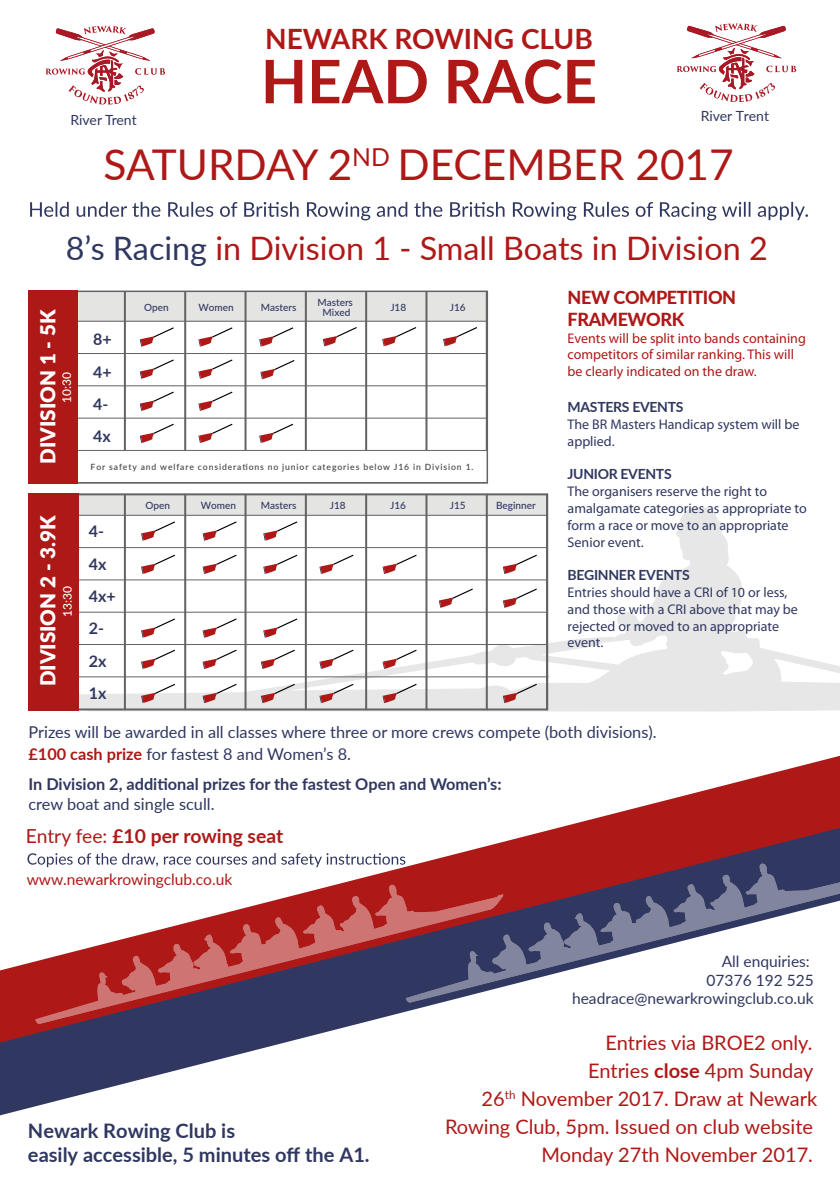
<style>
.page{position:relative;width:840px;height:1191px;background:#fff}
.page>*{position:absolute;margin:0;border:0;box-sizing:border-box;transform-origin:0 0}
.t1{font:700 60px "Lato";color:#ae1917}
.t2{font:42.4px "Lato";color:#ae1917}
.t3{font:32.4px "Lato";color:#ae1917}
.t4{font:700 28px "Lato";color:#ae1917}
.t5{font:900 20.6px "Lato";color:#fff}
.t6{font:20px/28px "Lato";color:#ae1917;text-align:right}
.t7{font:700 20px/24px "Lato";color:#303760}
.t8{font:700 19.2px "Lato";color:#ae1917}
.t9{font:800 18px/21.6px "Lato";letter-spacing:-.02em;color:#ae1917}
.t10{font:16.2px/21.8px "Lato";color:#303760}
.t11{font:700 16.2px "Lato";color:#303760}
.t12{font:700 16px/32.4px "Lato";color:#303760}
.t13{font:15.6px/18.6px "Lato";color:#303760;text-align:right}
.t14{font:15.6px "Lato";color:#ae1917}
.t15{font:14px/16.8px "Myriad Pro";color:#303760}
.t16{font:14px/16.8px "Myriad Pro";color:#ae1917}
.t17{font:700 14px "Lato";letter-spacing:-.02em;color:#303760}
.t18{font:14px "Lato";letter-spacing:-.005em;color:#303760}
.t19{font:500 12px "Lato";color:#fff}
.t20{font:500 10px/10px "Lato";color:#303760;text-align:center}
.t21{font:600 8.6px "Lato";letter-spacing:.1em;color:#4d4c4c}
.s1{color:#303760}
.s2{font-weight:700;color:#ae1917}
.s3{font-weight:400}
.s4{font-weight:700}
</style>
<div class="page">
<svg style="left:71px;top:503px;width:768px;height:208px"></svg>
<div style="left:65px;top:291px;width:421px;height:30px;background:#e4e4e3"></div>
<svg style="left:558px;top:756px;width:281px;height:72px"></svg>
<svg style="left:0;top:828px;width:839px;height:287px"></svg>
<svg style="left:34px;top:884px;width:469px;height:140px"></svg>
<svg style="left:405px;top:863px;width:434px;height:140px"></svg>
<svg style="left:30px;top:202px;width:777px;height:18px"></svg>
<div style="left:65px;top:290px;width:423px;height:193px;border:2px solid #646363"></div>
<hr style="left:124px;top:291px;width:2px;height:159px;background:#646363">
<hr style="left:184px;top:291px;width:2px;height:159px;background:#646363">
<hr style="left:244px;top:291px;width:2px;height:159px;background:#646363">
<hr style="left:305px;top:291px;width:2px;height:159px;background:#646363">
<hr style="left:365px;top:291px;width:2px;height:159px;background:#646363">
<hr style="left:425px;top:291px;width:2px;height:159px;background:#646363">
<hr style="left:485px;top:291px;width:2px;height:159px;background:#646363">
<hr style="left:65px;top:321px;width:422px;height:1px;background:#646363">
<hr style="left:65px;top:353px;width:422px;height:1px;background:#646363">
<hr style="left:65px;top:385px;width:422px;height:1px;background:#646363">
<hr style="left:65px;top:417px;width:422px;height:1px;background:#646363">
<hr style="left:65px;top:450px;width:422px;height:1px;background:#646363">
<hr style="left:65px;top:482px;width:422px;height:1px;background:#646363">
<div style="left:28px;top:290px;width:50px;height:193px;background:#ae1917"></div>
<div style="left:65px;top:495px;width:481px;height:20px;background:#e4e4e3"></div>
<div style="left:64px;top:493px;width:483px;height:217px;border:2px solid #646363"></div>
<hr style="left:124px;top:494px;width:2px;height:216px;background:#646363">
<hr style="left:184px;top:494px;width:2px;height:216px;background:#646363">
<hr style="left:244px;top:494px;width:2px;height:216px;background:#646363">
<hr style="left:305px;top:494px;width:2px;height:216px;background:#646363">
<hr style="left:365px;top:494px;width:2px;height:216px;background:#646363">
<hr style="left:425px;top:494px;width:2px;height:216px;background:#646363">
<hr style="left:485px;top:494px;width:2px;height:216px;background:#646363">
<hr style="left:546px;top:494px;width:2px;height:216px;background:#646363">
<hr style="left:65px;top:515px;width:482px;height:1px;background:#646363">
<hr style="left:65px;top:547px;width:482px;height:1px;background:#646363">
<hr style="left:65px;top:579px;width:482px;height:1px;background:#646363">
<hr style="left:65px;top:611px;width:482px;height:1px;background:#646363">
<hr style="left:65px;top:644px;width:482px;height:1px;background:#646363">
<hr style="left:66px;top:676px;width:482px;height:1px;background:#646363">
<div style="left:28px;top:493px;width:50px;height:217px;background:#ae1917"></div>
<svg style="left:140px;top:327px;width:34px;height:20px"></svg>
<svg style="left:140px;top:359px;width:34px;height:20px"></svg>
<svg style="left:140px;top:391px;width:34px;height:20px"></svg>
<svg style="left:140px;top:424px;width:34px;height:19px"></svg>
<svg style="left:198px;top:327px;width:34px;height:20px"></svg>
<svg style="left:198px;top:359px;width:34px;height:20px"></svg>
<svg style="left:198px;top:391px;width:34px;height:20px"></svg>
<svg style="left:198px;top:424px;width:34px;height:19px"></svg>
<svg style="left:259px;top:327px;width:34px;height:20px"></svg>
<svg style="left:259px;top:424px;width:34px;height:19px"></svg>
<svg style="left:322px;top:327px;width:34px;height:19px"></svg>
<svg style="left:382px;top:327px;width:34px;height:19px"></svg>
<svg style="left:443px;top:327px;width:34px;height:19px"></svg>
<svg style="left:141px;top:554px;width:34px;height:20px"></svg>
<svg style="left:141px;top:618px;width:34px;height:20px"></svg>
<svg style="left:141px;top:649px;width:34px;height:20px"></svg>
<svg style="left:141px;top:684px;width:34px;height:19px"></svg>
<svg style="left:141px;top:521px;width:34px;height:20px"></svg>
<svg style="left:202px;top:554px;width:34px;height:20px"></svg>
<svg style="left:202px;top:521px;width:34px;height:20px"></svg>
<svg style="left:202px;top:618px;width:34px;height:20px"></svg>
<svg style="left:202px;top:649px;width:34px;height:20px"></svg>
<svg style="left:202px;top:684px;width:34px;height:19px"></svg>
<svg style="left:263px;top:554px;width:34px;height:20px"></svg>
<svg style="left:263px;top:521px;width:34px;height:20px"></svg>
<svg style="left:438px;top:588px;width:34px;height:20px"></svg>
<svg style="left:319px;top:554px;width:34px;height:20px"></svg>
<svg style="left:502px;top:588px;width:34px;height:20px"></svg>
<svg style="left:382px;top:554px;width:34px;height:20px"></svg>
<svg style="left:502px;top:554px;width:34px;height:20px"></svg>
<svg style="left:261px;top:618px;width:354px;height:85px"></svg>
<svg style="left:27px;top:853px;width:378px;height:14px"></svg>
<svg style="left:260px;top:360px;width:34px;height:19px"></svg>
<svg style="left:677px;top:23px;width:118px;height:79px"></svg>
<svg style="left:45px;top:26px;width:120px;height:79px"></svg>
<h3 class="t4" style="left:265px;top:18px;width:329px">NEWARK ROWING CLUB</h3>
<h1 class="t1" style="left:261px;top:37px;width:337px">HEAD RACE</h1>
<p class="t18" style="left:70px;top:110px;width:68px">River Trent</p>
<p class="t18" style="left:700px;top:106px;width:70px">River Trent</p>
<h2 class="t2" style="left:103px;top:135px;width:631px">SATURDAY 2<sup>ND</sup> DECEMBER 2017</h2>
<h3 class="t3" style="left:66px;top:225px;width:703px"><span class="s1">8’s Racing</span> in Division 1 - Small Boats in Division 2</h3>
<h3 class="t5" style="left:32px;top:464px;width:156px;rotate:-90deg">DIVISION 1 - 5K</h3>
<p class="t19" style="left:58px;top:402px;width:32px;rotate:-90deg">10:30</p>
<h3 class="t5" style="left:32px;top:686px;width:173px;rotate:-90deg">DIVISION 2 - 3.9K</h3>
<p class="t19" style="left:59px;top:617px;width:32px;rotate:-90deg">13:30</p>
<p class="t12" style="left:93px;top:322px;width:20px">8+<br>4+<br>4-<br>4x</p>
<p class="t20" style="left:144px;top:302px;width:26px">Open</p>
<p class="t20" style="left:198px;top:302px;width:37px">Women</p>
<p class="t20" style="left:261px;top:302px;width:37px">Masters</p>
<p class="t20" style="left:317px;top:297px;width:37px">Masters<br>Mixed</p>
<p class="t20" style="left:390px;top:302px;width:17px">J18</p>
<p class="t20" style="left:449px;top:302px;width:17px">J16</p>
<p class="t21" style="left:91px;top:461px;width:384px">For safety and welfare considerations no junior categories below J16 in Division 1.</p>
<p class="t12" style="left:89px;top:514px;width:28px">4-<br>4x<br>4x+<br>2-<br>2x<br>1x</p>
<p class="t20" style="left:145px;top:499px;width:26px">Open</p>
<p class="t20" style="left:201px;top:499px;width:37px">Women</p>
<p class="t20" style="left:261px;top:499px;width:37px">Masters</p>
<p class="t20" style="left:329px;top:499px;width:17px">J18</p>
<p class="t20" style="left:390px;top:499px;width:17px">J16</p>
<p class="t20" style="left:449px;top:499px;width:17px">J15</p>
<p class="t20" style="left:496px;top:499px;width:41px">Beginner</p>
<p class="t9" style="left:567px;top:286px;width:170px">NEW COMPETITION<br>FRAMEWORK</p>
<p class="t16" style="left:567px;top:329px;width:240px">Events will be split into bands containing competitors of similar ranking. This will be clearly indicated on the draw.</p>
<p class="t17" style="left:567px;top:397px;width:117px">MASTERS EVENTS</p>
<p class="t15" style="left:567px;top:416px;width:233px">The BR Masters Handicap system will be applied.</p>
<p class="t17" style="left:567px;top:464px;width:106px">JUNIOR EVENTS</p>
<p class="t15" style="left:567px;top:483px;width:240px">The organisers reserve the right to amalgamate categories as appropriate to form a race or move to an appropriate<br>Senior event.</p>
<p class="t17" style="left:567px;top:565px;width:123px">BEGINNER EVENTS</p>
<p class="t15" style="left:567px;top:584px;width:232px">Entries should have a CRI of 10 or less, and those with a CRI above that may be rejected or moved to an appropriate event.</p>
<p class="t10" style="left:28px;top:721px;width:629px">Prizes will be awarded in all classes where three or more crews compete (both divisions). <span class="s2">£100 cash prize</span> for fastest 8 and Women’s 8.</p>
<p class="t11" style="left:28px;top:772px;width:474px">In Division 2, additional prizes for the fastest Open and Women’s:</p>
<p class="t10" style="left:28px;top:792px;width:187px">crew boat and single scull.</p>
<h3 class="t8" style="left:26px;top:821px;width:259px"><span class="s3">Entry fee:</span> £10 per rowing seat</h3>
<p class="t14" style="left:27px;top:868px;width:207px">www.newarkrowingclub.co.uk</p>
<h3 class="t7" style="left:28px;top:1117px;width:343px">Newark Rowing Club is<br>easily accessible, 5 minutes off the A1.</h3>
<p class="t13" style="left:571px;top:951px;width:243px">All enquiries:<br>07376 192 525 headrace@newarkrowingclub.co.uk</p>
<h3 class="t6" style="left:445px;top:1027px;width:373px">Entries via BROE2 only.<br>Entries <span class="s4">close</span> 4pm Sunday<br>26<sup>th</sup> November 2017. Draw at Newark<br>Rowing Club, 5pm. Issued on club website<br>Monday 27th November 2017.</h3>
</div>
